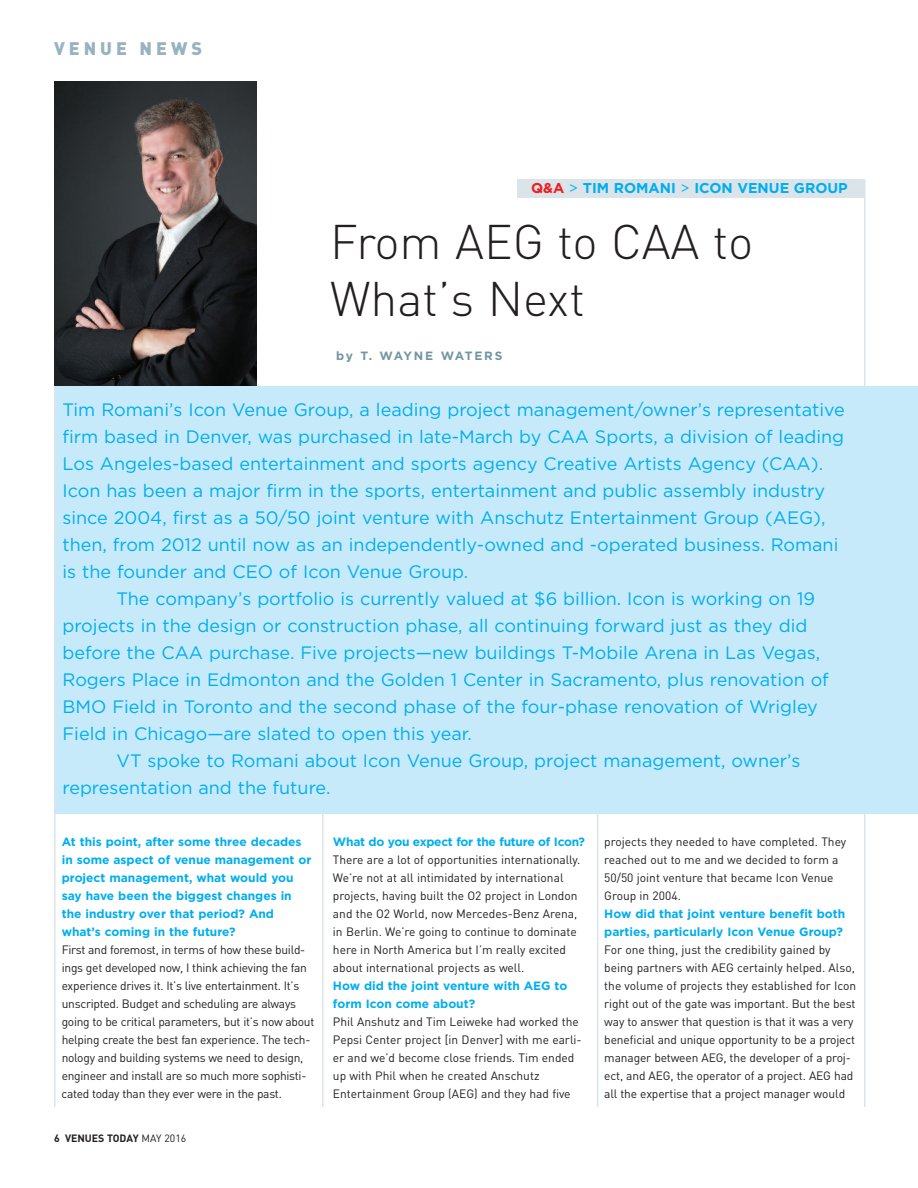
<style>
.page{position:relative;width:918px;height:1188px;background:#fff}
.page>*{position:absolute;margin:0;border:0;box-sizing:border-box;transform-origin:0 0}
.t1{font:300 48px/57px "DIN";color:#231f20}
.t2{font:18px "Gotham";color:#00aeef}
.t3{font:900 18px "DIN";letter-spacing:.22em;color:#98b3c0}
.t4{font:700 14.25px "Gotham";color:#00aeef}
.t5{font:12px/18px "DIN";letter-spacing:-.01em;color:#231f20}
.t6{font:700 12px "Gotham";letter-spacing:.135em;color:#7296a1}
.t7{font:700 10.5px "DIN";color:#231f20}
.s1{color:#ee1d23}
.s2{font-weight:400}
.s3{font-family:"Gotham";font-weight:700;color:#00aeef}
</style>
<div class="page">
<hr style="left:322px;top:803px;width:1px;height:304px;background:#dae4e9">
<hr style="left:597px;top:803px;width:1px;height:304px;background:#dae4e9">
<hr style="left:864px;top:179px;width:2px;height:928px;background:#dae4e9">
<div style="left:56px;top:386px;width:862px;height:428px;background:#c6eafa"></div>
<div style="left:518px;top:179px;width:347px;height:18px;background:#dae4e9"></div>
<hr style="left:54px;top:81px;width:2px;height:1026px;background:#dae4e9">
<img style="left:54px;top:82px;width:203px;height:304px">
<p class="t3" style="left:54px;top:38px;width:150px">VENUE NEWS</p>
<p class="t4" style="left:531px;top:179px;width:318px"><span class="s1">Q&amp;A</span> <span class="s2">&gt;</span> TIM ROMANI <span class="s2">&gt;</span> ICON VENUE GROUP</p>
<p class="t1" style="left:330px;top:214px;width:425px">From AEG to CAA to<br>What’s Next</p>
<p class="t6" style="left:336px;top:349px;width:168px">by T. WAYNE WATERS</p>
<p class="t2" style="left:63px;top:399px;width:784px">Tim Romani’s Icon Venue Group, a leading project management/owner’s representative</p>
<p class="t2" style="left:63px;top:426px;width:783px">firm based in Denver, was purchased in late-March by CAA Sports, a division of leading</p>
<p class="t2" style="left:63px;top:453px;width:762px">Los Angeles-based entertainment and sports agency Creative Artists Agency (CAA).</p>
<p class="t2" style="left:63px;top:480px;width:764px">Icon has been a major firm in the sports, entertainment and public assembly industry</p>
<p class="t2" style="left:63px;top:507px;width:764px">since 2004, first as a 50/50 joint venture with Anschutz Entertainment Group (AEG),</p>
<p class="t2" style="left:63px;top:534px;width:777px">then, from 2012 until now as an independently-owned and -operated business. Romani</p>
<p class="t2" style="left:63px;top:561px;width:407px">is the founder and CEO of Icon Venue Group.</p>
<p class="t2" style="left:117px;top:588px;width:700px">The company’s portfolio is currently valued at $6 billion. Icon is working on 19</p>
<p class="t2" style="left:63px;top:615px;width:746px">projects in the design or construction phase, all continuing forward just as they did</p>
<p class="t2" style="left:63px;top:642px;width:759px">before the CAA purchase. Five projects—new buildings T-Mobile Arena in Las Vegas,</p>
<p class="t2" style="left:63px;top:669px;width:768px">Rogers Place in Edmonton and the Golden 1 Center in Sacramento, plus renovation of</p>
<p class="t2" style="left:63px;top:696px;width:757px">BMO Field in Toronto and the second phase of the four-phase renovation of Wrigley</p>
<p class="t2" style="left:63px;top:723px;width:411px">Field in Chicago—are slated to open this year.</p>
<p class="t2" style="left:117px;top:750px;width:685px">VT spoke to Romani about Icon Venue Group, project management, owner’s</p>
<p class="t2" style="left:63px;top:777px;width:269px">representation and the future.</p>
<p class="t5" style="left:62px;top:833px;width:254px"><span class="s3">At this point, after some three decades in some aspect of venue management or project management, what would you say have been the biggest changes in the industry over that period? And what’s coming in the future?<br></span>First and foremost, in terms of how these build&shy;ings get developed now, I think achieving the fan experience drives it. It’s live entertainment. It’s unscripted. Budget and scheduling are always going to be critical parameters, but it’s now about helping create the best fan experience. The tech&shy;nology and building systems we need to design, engineer and install are so much more sophisti&shy;cated today than they ever were in the past.</p>
<p class="t5" style="left:333px;top:833px;width:254px"><span class="s3">What do you expect for the future of Icon?<br></span>There are a lot of opportunities internationally.<br>We’re not at all intimidated by international projects, having built the O2 project in London and the O2 World, now Mercedes-Benz Arena, in Berlin. We’re going to continue to dominate here in North America but I’m really excited about international projects as well.<br><span class="s3">How did the joint venture with AEG to form Icon come about?<br></span>Phil Anshutz and Tim Leiweke had worked the Pepsi Center project [in Denver] with me earli&shy;er and we’d become close friends. Tim ended up with Phil when he created Anschutz Entertainment Group (AEG) and they had five</p>
<p class="t5" style="left:604px;top:833px;width:254px">projects they needed to have completed. They reached out to me and we decided to form a 50/50 joint venture that became Icon Venue Group in 2004.<br><span class="s3">How did that joint venture benefit both parties, particularly Icon Venue Group?<br></span>For one thing, just the credibility gained by being partners with AEG certainly helped. Also, the volume of projects they established for Icon right out of the gate was important. But the best way to answer that question is that it was a very beneficial and unique opportunity to be a project manager between AEG, the developer of a proj&shy;ect, and AEG, the operator of a project. AEG had all the expertise that a project manager would</p>
<p class="t7" style="left:54px;top:1133px;width:134px">6 VENUES TODAY <span class="s2">MAY 2016</span></p>
</div>
